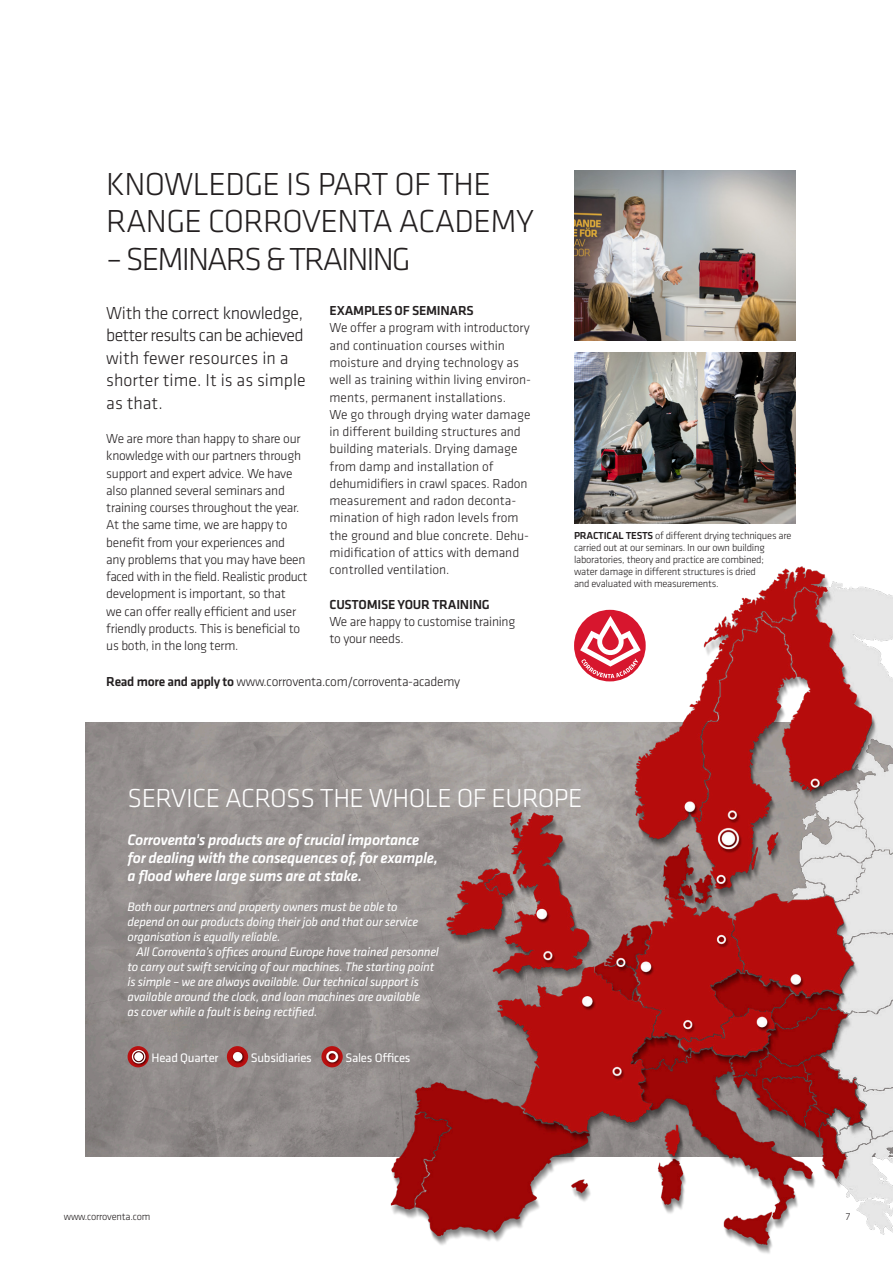
<style>
.page{position:relative;width:893px;height:1263px;background:#fff}
.page>*{position:absolute;margin:0;border:0;box-sizing:border-box;transform-origin:0 0}
.Rubrik_produkt{font:300 33px/37.5px "Klavika";letter-spacing:-.02em;color:#231f20}
.Rubrik_produkt-2{font:300 33px "Klavika";letter-spacing:-.06em;color:#231f20}
.Faktatext_eng{font:300 27px "Klavika";letter-spacing:-.02em;color:#fff}
.Ingress{font:300 18px/22.5px "Klavika";letter-spacing:-.02em;color:#231f20}
.Rubrik_fakta_neg{font:italic 500 15.75px/18px "Klavika";letter-spacing:-.02em;color:#fff}
.Mellis{font:300 13.5px/17.2px "Klavika";color:#231f20}
.Ingress-2{font:300 13.5px/17.2px "Klavika";letter-spacing:-.02em;color:#231f20}
.Mellis-2{font:300 13.5px/17.2px "Klavika";letter-spacing:-.02em;color:#231f20}
.Mellis-3{font:500 13.5px "Klavika";letter-spacing:-.02em;color:#231f20}
.Ingress-3{font:500 13.5px "Klavika";letter-spacing:-.02em;color:#231f20}
.Rubrik_fakta_neg-2{font:italic 12.75px/15px "Klavika";letter-spacing:-.02em;color:#fff}
.Rubrik_fakta_neg-3{font:12.75px "Klavika";letter-spacing:-.02em;color:#fff}
.Faktatext_eng-2{font:300 10.5px/12px "Klavika";letter-spacing:-.02em;color:#231f20}
.s1{font-weight:500}
</style>
<div class="page">
<img style="left:85px;top:723px;width:245px;height:434px">
<img style="left:128px;top:1046px;width:21px;height:21px;border-radius:11px">
<img style="left:321px;top:1046px;width:22px;height:21px;border-radius:11px">
<img style="left:227px;top:1046px;width:21px;height:21px;border-radius:11px">
<img style="left:330px;top:566px;width:563px;height:688px">
<img style="left:574px;top:170px;width:221px;height:170px">
<img style="left:574px;top:353px;width:221px;height:170px">
<div style="left:574px;top:610px;width:72px;height:71px;background:#d7162e;border-radius:50%"></div>
<svg style="left:580px;top:616px;width:61px;height:62px"></svg>
<p class="Rubrik_produkt" style="left:106px;top:165px;width:429px">KNOWLEDGE IS PART OF THE<br>RANGE CORROVENTA ACADEMY</p>
<p class="Rubrik_produkt-2" style="left:106px;top:239px;width:306px">– SEMINARS &amp; TRAINING</p>
<p class="Ingress" style="left:106px;top:301px;width:201px">With the correct knowledge, better results can be achieved with fewer resources in a shorter time. It is as simple as that.</p>
<p class="Ingress-2" style="left:106px;top:430px;width:203px">We are more than happy to share our knowledge with our partners through support and expert advice. We have also planned several seminars and training courses throughout the year.<br>At the same time, we are happy to benefit from your experiences and any problems that you may have been faced with in the field. Realistic product development is important, so that<br>we can offer really efficient and user friendly products. This is beneficial to us both, in the long term.</p>
<p class="Ingress-3" style="left:330px;top:302px;width:146px">EXAMPLES OF SEMINARS</p>
<p class="Mellis" style="left:330px;top:319px;width:203px">We offer a program with introductory and continuation courses within moisture and drying technology as well as training within living environ&shy;ments, permanent installations.<br>We go through drying water damage in different building structures and building materials. Drying damage from damp and installation of dehumidifiers in crawl spaces. Radon measurement and radon deconta&shy;mination of high radon levels from the ground and blue concrete. Dehu&shy;midification of attics with demand controlled ventilation.</p>
<p class="Mellis-3" style="left:330px;top:595px;width:162px">CUSTOMISE YOUR TRAINING</p>
<p class="Mellis-2" style="left:330px;top:612px;width:187px">We are happy to customise training to your needs.</p>
<p class="Mellis-2" style="left:106px;top:673px;width:355px"><span class="s1">Read more and apply to</span> www.corroventa.com/corroventa-academy</p>
<p class="Faktatext_eng-2" style="left:574px;top:530px;width:219px"><span class="s1">PRACTICAL TESTS</span> of different drying techniques are carried out at our seminars. In our own building laboratories, theory and practice are combined;<br>water damage in different structures is dried<br>and evaluated with measurements.</p>
<p class="Faktatext_eng" style="left:128px;top:782px;width:456px">SERVICE ACROSS THE WHOLE OF EUROPE</p>
<p class="Rubrik_fakta_neg" style="left:128px;top:831px;width:312px">Corroventa's products are of crucial importance for dealing with the consequences of, for example, a flood where large sums are at stake.</p>
<p class="Rubrik_fakta_neg-2" style="left:128px;top:899px;width:292px">Both our partners and property owners must be able to depend on our products doing their job and that our service organisation is equally reliable.</p>
<p class="Rubrik_fakta_neg-2" style="left:128px;top:944px;width:313px;text-indent:9px">All Corroventa’s offices around Europe have trained personnel to carry out swift servicing of our machines. The starting point is simple – we are always available. Our technical support is available around the clock, and loan machines are available<br>as cover while a fault is being rectified.</p>
<p class="Rubrik_fakta_neg-3" style="left:152px;top:1049px;width:68px">Head Quarter</p>
<p class="Rubrik_fakta_neg-3" style="left:251px;top:1049px;width:62px">Subsidiaries</p>
<p class="Rubrik_fakta_neg-3" style="left:345px;top:1049px;width:66px">Sales Offices</p>
<p class="Faktatext_eng-2" style="left:64px;top:1211px;width:88px">www.corroventa.com</p>
<p class="Faktatext_eng-2" style="left:846px;top:1211px;width:6px">7</p>
</div>
